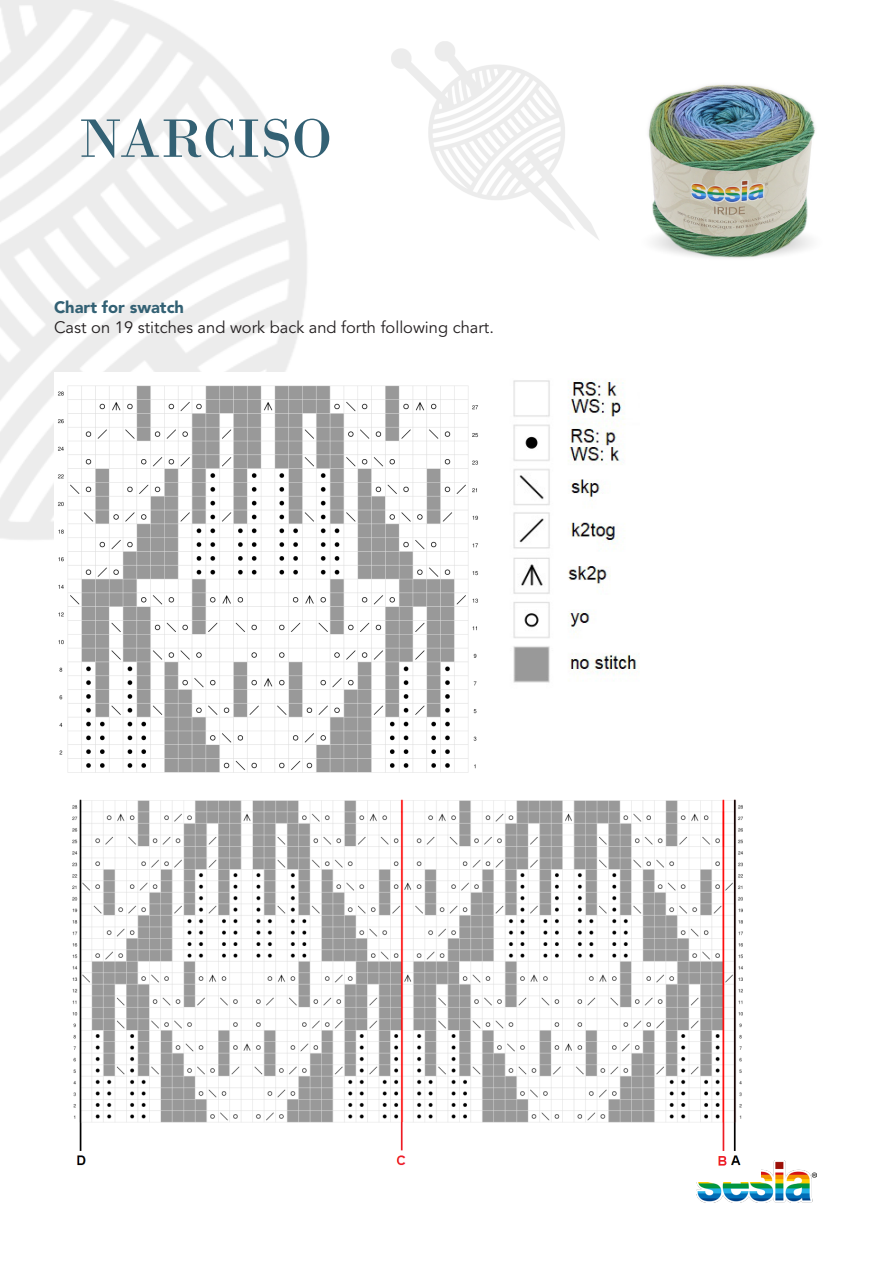
<style>
.page{position:relative;width:893px;height:1263px;background:#fff}
.page>*{position:absolute;margin:0;border:0;box-sizing:border-box;transform-origin:0 0}
.t1{font:57px "Bodoni";color:#336174}
.t2{font:16.5px "Avenir LT Std";color:#231f20}
.t3{font:900 16.5px "Avenir LT Std";color:#336174}
</style>
<div class="page">
<img style="left:697px;top:1161px;width:119px;height:41px">
<img style="left:648px;top:84px;width:167px;height:174px">
<img style="left:513px;top:380px;width:127px;height:303px">
<img style="left:57px;top:385px;width:421px;height:388px">
<img style="left:72px;top:799px;width:688px;height:382px">
<p class="t1" style="left:79px;top:105px;width:255px">NARCISO</p>
<p class="t3" style="left:54px;top:298px;width:132px">Chart for swatch</p>
<p class="t2" style="left:54px;top:318px;width:441px">Cast on 19 stitches and work back and forth following chart.</p>
</div>
